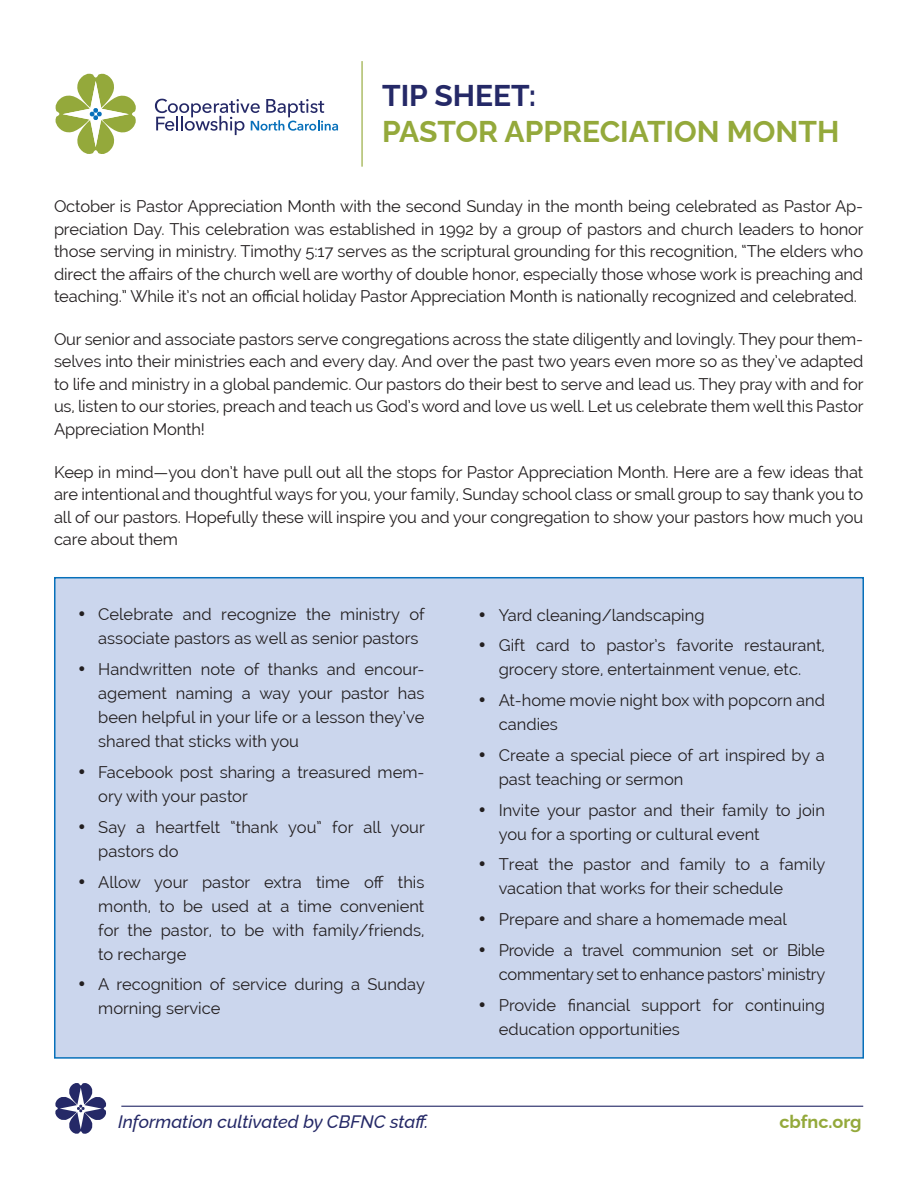
<style>
.page{position:relative;width:918px;height:1188px;background:#fff}
.page>*{position:absolute;margin:0;border:0;box-sizing:border-box;transform-origin:0 0}
.t1{font:700 30px "Raleway";color:#94a93b}
.t2{font:700 30px "Raleway";color:#252967}
.t3{font:italic 500 18px "Raleway";color:#252967}
.t4{font:700 18px "Raleway";color:#94a93b}
.t5{font:16.5px/24px "Raleway";color:#231f20}
</style>
<div class="page">
<div style="left:54px;top:577px;width:810px;height:482px;background:#cbd6ed;border:2px solid #0770ba"></div>
<svg style="left:155px;top:99px;width:183px;height:36px"></svg>
<svg style="left:56px;top:74px;width:80px;height:80px"></svg>
<hr style="left:361px;top:61px;width:2px;height:106px;background:#94a93b">
<hr style="left:121px;top:1106px;width:742px;height:1px;background:#252967">
<svg style="left:55px;top:1083px;width:52px;height:51px"></svg>
<h1 class="t2" style="left:382px;top:71px;width:156px">TIP SHEET:</h1>
<h1 class="t1" style="left:382px;top:107px;width:459px">PASTOR APPRECIATION MONTH</h1>
<p class="t5" style="left:54px;top:195px;width:811px;line-height:22.5px;text-align:justify">October is Pastor Appreciation Month with the second Sunday in the month being celebrated as Pastor Ap&shy;preciation Day. This celebration was established in 1992 by a group of pastors and church leaders to honor those serving in ministry. Timothy 5:17 serves as the scriptural grounding for this recognition, “The elders who direct the affairs of the church well are worthy of double honor, especially those whose work is preaching and teaching.” While it’s not an official holiday Pastor Appreciation Month is nationally recognized and celebrated.</p>
<p class="t5" style="left:54px;top:328px;width:811px;line-height:22.5px;text-align:justify">Our senior and associate pastors serve congregations across the state diligently and lovingly. They pour them&shy;selves into their ministries each and every day. And over the past two years even more so as they’ve adapted to life and ministry in a global pandemic. Our pastors do their best to serve and lead us. They pray with and for us, listen to our stories, preach and teach us God’s word and love us well. Let us celebrate them well this Pastor Appreciation Month!</p>
<p class="t5" style="left:54px;top:461px;width:811px;line-height:22.5px;text-align:justify">Keep in mind—you don’t have pull out all the stops for Pastor Appreciation Month. Here are a few ideas that are intentional and thoughtful ways for you, your family, Sunday school class or small group to say thank you to all of our pastors. Hopefully these will inspire you and your congregation to show your pastors how much you care about them</p>
<p class="t5" style="left:98px;top:603px;width:328px;text-indent:-20px">• Celebrate and recognize the ministry of associate pastors as well as senior pastors</p>
<p class="t5" style="left:98px;top:657px;width:328px;text-align:justify;text-indent:-20px">• Handwritten note of thanks and encour&shy;agement naming a way your pastor has been helpful in your life or a lesson they’ve shared that sticks with you</p>
<p class="t5" style="left:98px;top:760px;width:328px;text-indent:-20px">• Facebook post sharing a treasured mem&shy;ory with your pastor</p>
<p class="t5" style="left:98px;top:815px;width:328px;text-indent:-20px">• Say a heartfelt “thank you” for all your pastors do</p>
<p class="t5" style="left:98px;top:870px;width:328px;text-align:justify;text-indent:-20px">• Allow your pastor extra time off this month, to be used at a time convenient for the pastor, to be with family/friends, to recharge</p>
<p class="t5" style="left:98px;top:972px;width:328px;text-indent:-20px">• A recognition of service during a Sunday morning service</p>
<p class="t5" style="left:479px;top:603px;width:228px">• Yard cleaning/landscaping</p>
<p class="t5" style="left:479px;top:633px;width:348px;text-align:center">• Gift card to pastor’s favorite restaurant, grocery store, entertainment venue, etc.</p>
<p class="t5" style="left:499px;top:688px;width:328px;text-indent:-20px">• At-home movie night box with popcorn and candies</p>
<p class="t5" style="left:499px;top:743px;width:328px;text-indent:-20px">• Create a special piece of art inspired by a past teaching or sermon</p>
<p class="t5" style="left:499px;top:798px;width:328px;text-indent:-20px">• Invite your pastor and their family to join you for a sporting or cultural event</p>
<p class="t5" style="left:499px;top:853px;width:328px;text-indent:-20px">• Treat the pastor and family to a family vacation that works for their schedule</p>
<p class="t5" style="left:479px;top:907px;width:310px">• Prepare and share a homemade meal</p>
<p class="t5" style="left:479px;top:938px;width:348px;text-align:right">• Provide a travel communion set or Bible commentary set to enhance pastors’ ministry</p>
<p class="t5" style="left:499px;top:993px;width:328px;text-indent:-20px">• Provide financial support for continuing education opportunities</p>
<p class="t3" style="left:118px;top:1108px;width:312px">Information cultivated by CBFNC staff.</p>
<p class="t4" style="left:779px;top:1108px;width:84px">cbfnc.org</p>
</div>
